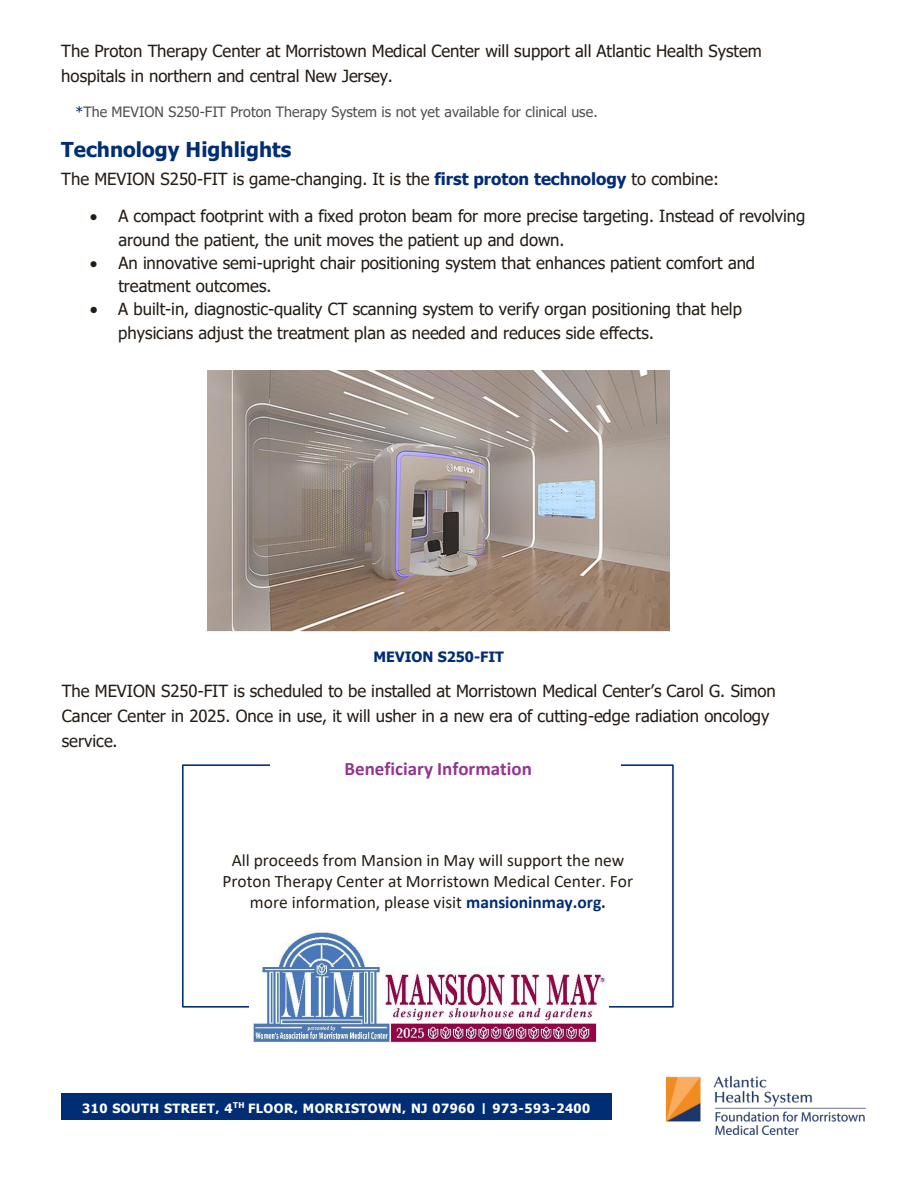
<style>
.page{position:relative;width:918px;height:1188px;background:#fff}
.page>*{position:absolute;margin:0;border:0;box-sizing:border-box;transform-origin:0 0}
.t1{font:700 20.55px "Tahoma";color:#002d74}
.t2{font:700 19.05px "Calibri";color:#93358d}
.t3{font:17.4px/21.3px "Calibri";color:#231c14;text-align:center}
.t4{font:16.65px/25px "Tahoma";color:#241c15}
.t5{font:14.25px "Tahoma";color:#505052}
.t6{font:700 14.25px "Tahoma";color:#002d74}
.t7{font:700 12.75px "Tahoma";letter-spacing:.035em;color:#fff}
.s1{color:#002060}
.s2{font-weight:700;color:#002d74}
.s3{font-size:17.4px}
</style>
<div class="page">
<img style="left:667px;top:1076px;width:199px;height:59px">
<div style="left:61px;top:1094px;width:551px;height:26px;background:#002d74"></div>
<img style="left:208px;top:370px;width:462px;height:262px">
<img style="left:251px;top:927px;width:356px;height:116px">
<p class="t4" style="left:61px;top:39px;width:702px">The Proton Therapy Center at Morristown Medical Center will support all Atlantic Health System hospitals in northern and central New Jersey.</p>
<p class="t5" style="left:76px;top:102px;width:524px"><span class="s1">*</span>The MEVION S250-FIT Proton Therapy System is not yet available for clinical use.</p>
<p class="t1" style="left:61px;top:136px;width:231px">Technology Highlights</p>
<p class="t4" style="left:61px;top:167px;width:659px">The MEVION S250-FIT is game-changing. It is the <span class="s2">first proton technology</span> to combine:</p>
<p class="t4" style="left:118px;top:206px;width:689px;line-height:23.1px;text-indent:-28px">• A compact footprint with a fixed proton beam for more precise targeting. Instead of revolving around the patient, the unit moves the patient up and down.</p>
<p class="t4" style="left:118px;top:252px;width:638px;line-height:23.1px;text-indent:-29px">• An innovative semi-upright chair positioning system that enhances patient comfort and treatment outcomes.</p>
<p class="t4" style="left:118px;top:298px;width:625px;line-height:24px;text-indent:-28px">• A built-in, diagnostic-quality CT scanning system to verify organ positioning that help physicians adjust the treatment plan as needed and reduces side effects<span class="s3">.</span></p>
<p class="t6" style="left:374px;top:647px;width:132px">MEVION S250-FIT</p>
<p class="t4" style="left:62px;top:679px;width:716px">The MEVION S250-FIT is scheduled to be installed at Morristown Medical Center’s Carol G. Simon<br>Cancer Center in 2025. Once in use, it will usher in a new era of cutting-edge radiation oncology service.</p>
<p class="t2" style="left:345px;top:755px;width:189px">Beneficiary Information</p>
<p class="t3" style="left:222px;top:849px;width:412px">All proceeds from Mansion in May will support the new<br>Proton Therapy Center at Morristown Medical Center. For more information, please visit <span class="s2">mansioninmay.org.</span></p>
<p class="t7" style="left:82px;top:1099px;width:510px">310 SOUTH STREET, 4<sup>TH</sup> FLOOR, MORRISTOWN, NJ 07960 | 973-593-2400</p>
</div>
